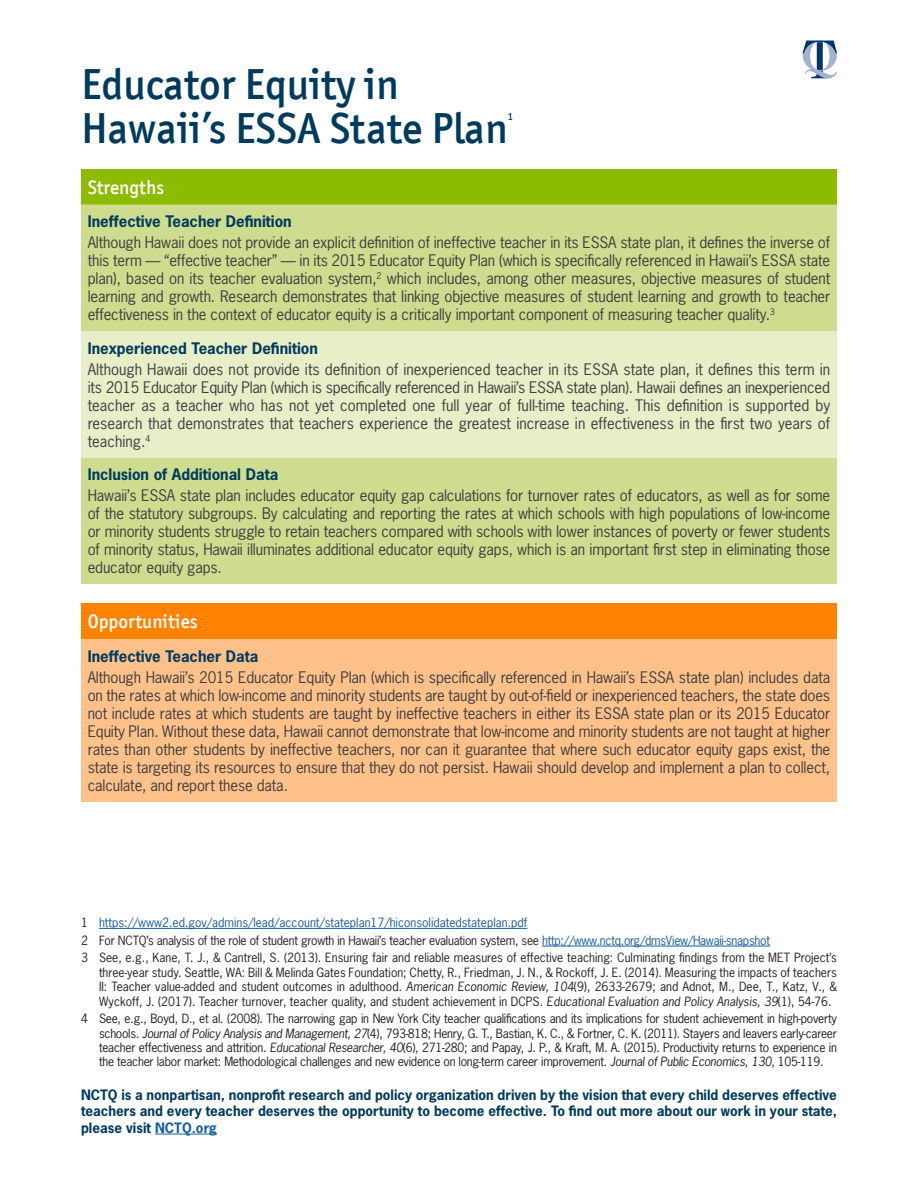
<style>
.page{position:relative;width:918px;height:1188px;background:#fff}
.page>*{position:absolute;margin:0;border:0;box-sizing:border-box;transform-origin:0 0}
.paragraph{font:500 43.5px "Officina Sans ITC Pro";color:#003a5d}
.t1{font:500 19.5px "Officina Sans ITC Pro";color:#fff}
.paragraph-2{font:15px/18px "News Gothic Std";letter-spacing:-.01em;color:#3e3e3f;text-align:justify}
.paragraph-3{font:700 15px "News Gothic Std";color:#003a5d}
.t2{font:700 13.5px/16.5px "News Gothic Std";color:#003a5d;text-align:justify}
.footnote{font:12px/14.4px "News Gothic Std";letter-spacing:-.02em;color:#231f20;text-align:justify}
.footnote-2{font:12px "News Gothic Std";color:#175d9e}
.s1{color:#231f20}
.s2{color:#175d9e}
.s3{font-style:italic}
</style>
<div class="page">
<div style="left:81px;top:169px;width:756px;height:36px;background:#8dbb00"></div>
<div style="left:81px;top:205px;width:756px;height:379px;background:#cddc8e"></div>
<div style="left:81px;top:331px;width:756px;height:127px;background:#e8eec7"></div>
<div style="left:81px;top:604px;width:756px;height:35px;background:#ff8200"></div>
<div style="left:81px;top:639px;width:756px;height:163px;background:#ffc18a"></div>
<hr style="left:99px;top:928px;width:428px;height:1px;background:#175d9e">
<hr style="left:542px;top:946px;width:228px;height:1px;background:#175d9e">
<hr style="left:155px;top:1134px;width:62px;height:1px;background:#175d9e">
<svg style="left:803px;top:40px;width:34px;height:38px"></svg>
<p class="paragraph" style="left:81px;top:58px;width:319px">Educator Equity in</p>
<p class="paragraph" style="left:81px;top:102px;width:428px">Hawaii’s ESSA State Plan</p>
<p class="t1" style="left:88px;top:175px;width:78px">Strengths</p>
<p class="paragraph-3" style="left:88px;top:211px;width:206px">Ineffective Teacher Definition</p>
<p class="paragraph-2" style="left:88px;top:233px;width:744px">Although Hawaii does not provide an explicit definition of ineffective teacher in its ESSA state plan, it defines the inverse of this term — “effective teacher” — in its 2015 Educator Equity Plan (which is specifically referenced in Hawaii’s ESSA state plan), based on its teacher evaluation system,<sup>2</sup> which includes, among other measures, objective measures of student learning and growth. Research demonstrates that linking objective measures of student learning and growth to teacher effectiveness in the context of educator equity is a critically important component of measuring teacher quality.<sup>3</sup></p>
<p class="paragraph-3" style="left:88px;top:338px;width:232px">Inexperienced Teacher Definition</p>
<p class="paragraph-2" style="left:88px;top:360px;width:744px">Although Hawaii does not provide its definition of inexperienced teacher in its ESSA state plan, it defines this term in its 2015 Educator Equity Plan (which is specifically referenced in Hawaii’s ESSA state plan). Hawaii defines an inexperienced teacher as a teacher who has not yet completed one full year of full-time teaching. This definition is supported by research that demonstrates that teachers experience the greatest increase in effectiveness in the first two years of teaching.<sup>4</sup></p>
<p class="paragraph-3" style="left:88px;top:464px;width:192px">Inclusion of Additional Data</p>
<p class="paragraph-2" style="left:88px;top:486px;width:744px">Hawaii’s ESSA state plan includes educator equity gap calculations for turnover rates of educators, as well as for some of the statutory subgroups. By calculating and reporting the rates at which schools with high populations of low-income or minority students struggle to retain teachers compared with schools with lower instances of poverty or fewer students of minority status, Hawaii illuminates additional educator equity gaps, which is an important first step in eliminating those educator equity gaps.</p>
<p class="t1" style="left:88px;top:610px;width:111px">Opportunities</p>
<p class="paragraph-3" style="left:88px;top:646px;width:172px">Ineffective Teacher Data</p>
<p class="paragraph-2" style="left:88px;top:668px;width:744px">Although Hawaii’s 2015 Educator Equity Plan (which is specifically referenced in Hawaii’s ESSA state plan) includes data on the rates at which low-income and minority students are taught by out-of-field or inexperienced teachers, the state does not include rates at which students are taught by ineffective teachers in either its ESSA state plan or its 2015 Educator Equity Plan. Without these data, Hawaii cannot demonstrate that low-income and minority students are not taught at higher rates than other students by ineffective teachers, nor can it guarantee that where such educator equity gaps exist, the state is targeting its resources to ensure that they do not persist. Hawaii should develop and implement a plan to collect, calculate, and report these data.</p>
<p class="footnote-2" style="left:81px;top:915px;width:448px"><span class="s1">1</span> https://www2.ed.gov/admins/lead/account/stateplan17/hiconsolidatedstateplan.pdf</p>
<p class="footnote" style="left:81px;top:933px;width:691px">2 For NCTQ’s analysis of the role of student growth in Hawaii’s teacher evaluation system, see <span class="s2">http://www.nctq.org/dmsView/Hawaii-snapshot</span></p>
<p class="footnote" style="left:99px;top:951px;width:740px;text-indent:-18px">3 See, e.g., Kane, T. J., &amp; Cantrell, S. (2013). Ensuring fair and reliable measures of effective teaching: Culminating findings from the MET Project’s three-year study. Seattle, WA: Bill &amp; Melinda Gates Foundation; Chetty, R., Friedman, J. N., &amp; Rockoff, J. E. (2014). Measuring the impacts of teachers II: Teacher value-added and student outcomes in adulthood. <span class="s3">American Economic Review, 104</span>(9), 2633-2679; and Adnot, M., Dee, T., Katz, V., &amp; Wyckoff, J. (2017). Teacher turnover, teacher quality, and student achievement in DCPS. <span class="s3">Educational Evaluation and Policy Analysis, 39</span>(1), 54-76.</p>
<p class="footnote" style="left:99px;top:1011px;width:740px;text-indent:-18px">4 See, e.g., Boyd, D., et al. (2008). The narrowing gap in New York City teacher qualifications and its implications for student achievement in high‐poverty schools. <span class="s3">Journal of Policy Analysis and Management, 27</span>(4), 793-818; Henry, G. T., Bastian, K. C., &amp; Fortner, C. K. (2011). Stayers and leavers early-career teacher effectiveness and attrition. <span class="s3">Educational Researcher, 40</span>(6), 271-280; and Papay, J. P., &amp; Kraft, M. A. (2015). Productivity returns to experience in the teacher labor market: Methodological challenges and new evidence on long-term career improvement. <span class="s3">Journal of Public Economics, 130</span>, 105-119.</p>
<p class="t2" style="left:81px;top:1086px;width:758px">NCTQ is a nonpartisan, nonprofit research and policy organization driven by the vision that every child deserves effective teachers and every teacher deserves the opportunity to become effective. To find out more about our work in your state, please visit <span class="s2">NCTQ.org</span></p>
</div>
